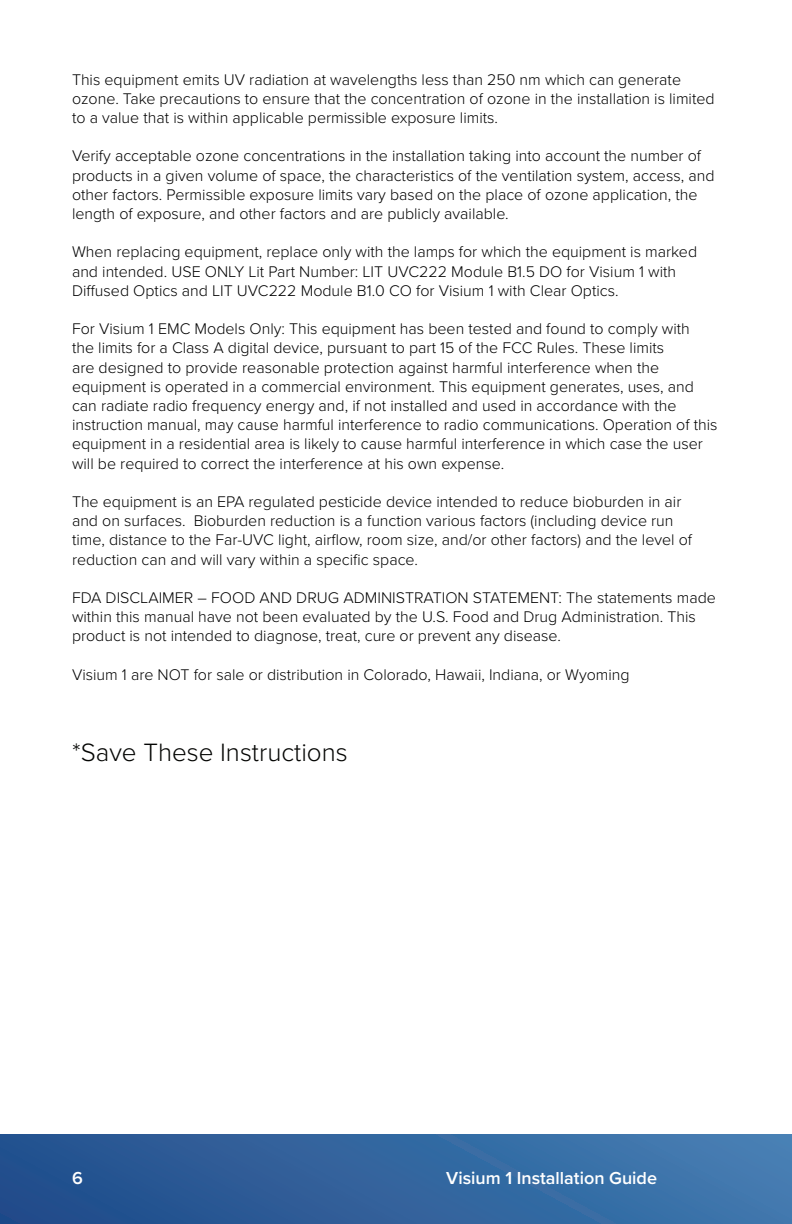
<style>
.page{position:relative;width:792px;height:1224px;background:#fff}
.page>*{position:absolute;margin:0;border:0;box-sizing:border-box;transform-origin:0 0}
.t1{font:300 26px "Proxima Nova";color:#040503}
.t2{font:600 18px "Proxima Nova";color:#fff}
.t3{font:300 16px/19.2px "Proxima Nova";color:#000}
</style>
<div class="page">
<div style="left:0;top:1134px;width:792px;height:90px;background:linear-gradient(to right,#224d8b,#437cb1)"></div>
<p class="t3" style="left:72px;top:69px;width:644px">This equipment emits UV radiation at wavelengths less than 250 nm which can generate ozone. Take precautions to ensure that the concentration of ozone in the installation is limited to a value that is within applicable permissible exposure limits.</p>
<p class="t3" style="left:72px;top:146px;width:644px">Verify acceptable ozone concentrations in the installation taking into account the number of products in a given volume of space, the characteristics of the ventilation system, access, and other factors. Permissible exposure limits vary based on the place of ozone application, the length of exposure, and other factors and are publicly available.</p>
<p class="t3" style="left:72px;top:242px;width:627px">When replacing equipment, replace only with the lamps for which the equipment is marked and intended. USE ONLY Lit Part Number: LIT UVC222 Module B1.5 DO for Visium 1 with<br>Diffused Optics and LIT UVC222 Module B1.0 CO for Visium 1 with Clear Optics.</p>
<p class="t3" style="left:72px;top:318px;width:647px">For Visium 1 EMC Models Only: This equipment has been tested and found to comply with<br>the limits for a Class A digital device, pursuant to part 15 of the FCC Rules. These limits<br>are designed to provide reasonable protection against harmful interference when the equipment is operated in a commercial environment. This equipment generates, uses, and can radiate radio frequency energy and, if not installed and used in accordance with the instruction manual, may cause harmful interference to radio communications. Operation of this equipment in a residential area is likely to cause harmful interference in which case the user will be required to correct the interference at his own expense.</p>
<p class="t3" style="left:72px;top:491px;width:622px">The equipment is an EPA regulated pesticide device intended to reduce bioburden in air and on surfaces. Bioburden reduction is a function various factors (including device run time, distance to the Far-UVC light, airflow, room size, and/or other factors) and the level of reduction can and will vary within a specific space.</p>
<p class="t3" style="left:72px;top:587px;width:645px">FDA DISCLAIMER – FOOD AND DRUG ADMINISTRATION STATEMENT: The statements made within this manual have not been evaluated by the U.S. Food and Drug Administration. This product is not intended to diagnose, treat, cure or prevent any disease.</p>
<p class="t3" style="left:72px;top:664px;width:559px">Visium 1 are NOT for sale or distribution in Colorado, Hawaii, Indiana, or Wyoming</p>
<h1 class="t1" style="left:72px;top:733px;width:277px">*Save These Instructions</h1>
<p class="t2" style="left:72px;top:1165px;width:12px">6</p>
<p class="t2" style="left:446px;top:1165px;width:212px">Visium 1 Installation Guide</p>
</div>
